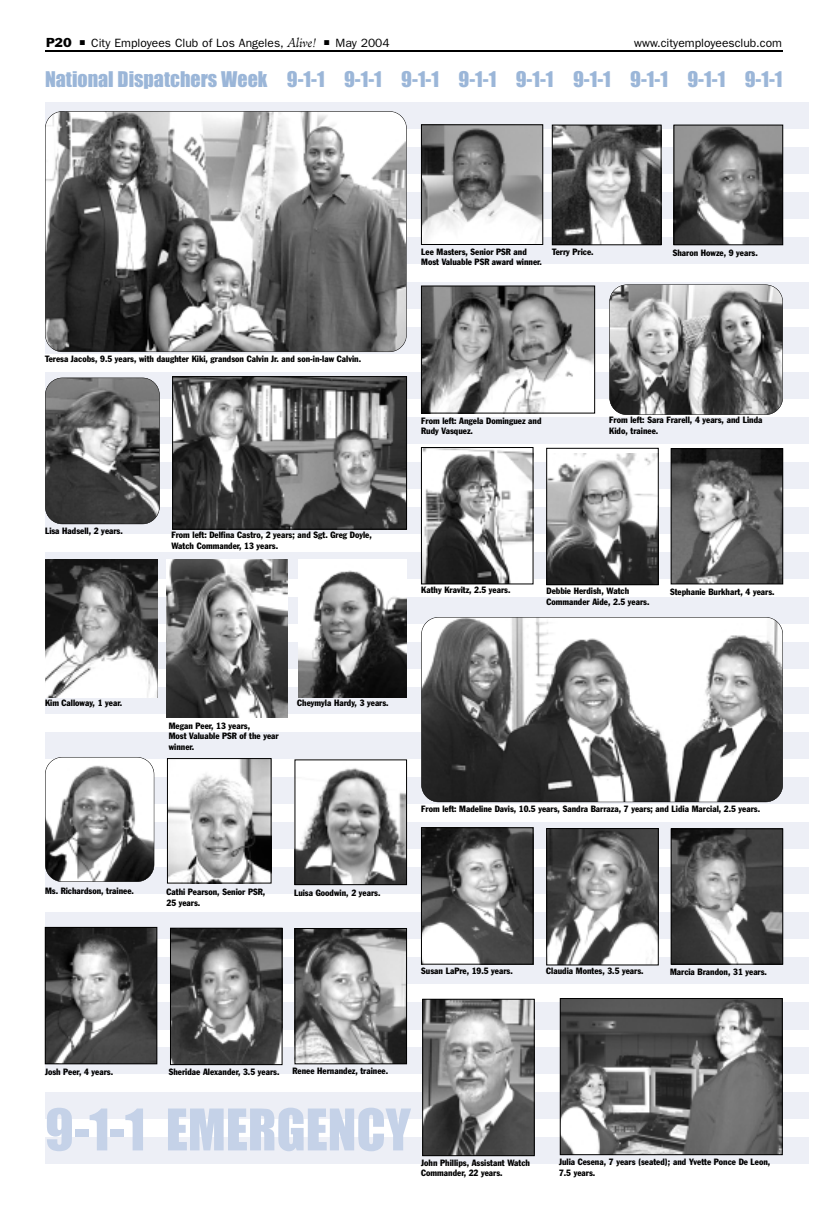
<style>
.page{position:relative;width:819px;height:1224px;background:#fff}
.page>*{position:absolute;margin:0;border:0;box-sizing:border-box;transform-origin:0 0}
.t1{font:53px "Impact";color:#c5d2e8}
.t2{font:20px "Impact";color:#9bb6d8}
.t3{font:12px "Franklin Gothic";color:#000}
.t4{font:condensed 9px/10.5px "Franklin Gothic";color:#000}
.s1{font-style:inherit}
.s2{font-family:"Minister";font-weight:300;font-style:italic}
</style>
<div class="page">
<div style="left:45px;top:102px;width:764px;height:27px;background:#edeff6"></div>
<div style="left:45px;top:147px;width:764px;height:27px;background:#edeff6"></div>
<div style="left:45px;top:192px;width:764px;height:27px;background:#edeff6"></div>
<div style="left:45px;top:237px;width:764px;height:27px;background:#edeff6"></div>
<div style="left:45px;top:282px;width:764px;height:27px;background:#edeff6"></div>
<div style="left:45px;top:327px;width:764px;height:27px;background:#edeff6"></div>
<div style="left:45px;top:372px;width:764px;height:27px;background:#edeff6"></div>
<div style="left:45px;top:417px;width:764px;height:27px;background:#edeff6"></div>
<div style="left:45px;top:462px;width:764px;height:27px;background:#edeff6"></div>
<div style="left:45px;top:507px;width:764px;height:27px;background:#edeff6"></div>
<div style="left:45px;top:552px;width:764px;height:27px;background:#edeff6"></div>
<div style="left:45px;top:597px;width:764px;height:27px;background:#edeff6"></div>
<div style="left:45px;top:642px;width:764px;height:27px;background:#edeff6"></div>
<div style="left:45px;top:687px;width:764px;height:27px;background:#edeff6"></div>
<div style="left:45px;top:732px;width:764px;height:27px;background:#edeff6"></div>
<svg style="left:154px;top:777px;width:655px;height:27px;background:#e4e6ec"></svg>
<div style="left:45px;top:822px;width:764px;height:27px;background:#edeff6"></div>
<div style="left:45px;top:867px;width:764px;height:27px;background:#edeff6"></div>
<div style="left:45px;top:912px;width:764px;height:27px;background:#edeff6"></div>
<div style="left:45px;top:957px;width:764px;height:27px;background:#edeff6"></div>
<div style="left:45px;top:1002px;width:764px;height:27px;background:#edeff6"></div>
<div style="left:45px;top:1047px;width:764px;height:27px;background:#edeff6"></div>
<div style="left:45px;top:1092px;width:764px;height:27px;background:#edeff6"></div>
<div style="left:45px;top:1137px;width:764px;height:27px;background:#edeff6"></div>
<hr style="left:45px;top:50px;width:738px;height:2px;background:#000">
<img style="left:174px;top:378px;width:231px;height:149px">
<div style="left:172px;top:376px;width:235px;height:153px;border:1px solid #000"></div>
<img style="left:610px;top:285px;width:173px;height:130px;border-radius:17px">
<div style="left:609px;top:284px;width:174px;height:131px;border:1px solid #000;border-radius:18px"></div>
<img style="left:423px;top:288px;width:170px;height:123px">
<div style="left:421px;top:286px;width:174px;height:127px;border:1px solid #000"></div>
<img style="left:562px;top:1000px;width:219px;height:153px">
<div style="left:560px;top:998px;width:223px;height:157px;border:1px solid #000"></div>
<img style="left:423px;top:127px;width:118px;height:116px">
<div style="left:421px;top:125px;width:122px;height:120px;border:1px solid #000"></div>
<img style="left:676px;top:127px;width:105px;height:116px">
<div style="left:674px;top:125px;width:109px;height:120px;border:1px solid #000"></div>
<div style="left:298px;top:560px;width:109px;height:137px;background:#fff"></div>
<img style="left:298px;top:570px;width:109px;height:127px">
<img style="left:45px;top:560px;width:112px;height:137px">
<img style="left:167px;top:560px;width:121px;height:157px">
<img style="left:673px;top:450px;width:108px;height:132px">
<div style="left:671px;top:448px;width:112px;height:136px;border:1px solid #000"></div>
<img style="left:297px;top:768px;width:108px;height:115px">
<div style="left:295px;top:760px;width:112px;height:125px;border:1px solid #000"></div>
<img style="left:421px;top:617px;width:362px;height:185px;border-radius:17px">
<div style="left:421px;top:617px;width:362px;height:185px;border:1px solid #000;border-radius:18px"></div>
<img style="left:423px;top:449px;width:108px;height:133px">
<div style="left:421px;top:447px;width:112px;height:137px;border:1px solid #000"></div>
<img style="left:548px;top:454px;width:109px;height:129px">
<div style="left:546px;top:448px;width:113px;height:137px;border:1px solid #000"></div>
<img style="left:673px;top:831px;width:108px;height:131px">
<div style="left:671px;top:829px;width:112px;height:135px;border:1px solid #000"></div>
<img style="left:423px;top:830px;width:108px;height:132px">
<div style="left:421px;top:828px;width:112px;height:136px;border:1px solid #000"></div>
<img style="left:548px;top:830px;width:109px;height:133px">
<div style="left:546px;top:828px;width:113px;height:137px;border:1px solid #000"></div>
<img style="left:424px;top:1001px;width:109px;height:153px">
<div style="left:422px;top:999px;width:113px;height:157px;border:1px solid #000"></div>
<img style="left:45px;top:378px;width:115px;height:146px;border-radius:17px">
<div style="left:45px;top:378px;width:115px;height:146px;border:1px solid #000;border-radius:18px"></div>
<img style="left:297px;top:930px;width:108px;height:132px">
<div style="left:295px;top:928px;width:112px;height:136px;border:1px solid #000"></div>
<img style="left:47px;top:929px;width:108px;height:133px">
<div style="left:45px;top:927px;width:112px;height:137px;border:1px solid #000"></div>
<img style="left:172px;top:930px;width:108px;height:133px">
<div style="left:170px;top:928px;width:112px;height:137px;border:1px solid #000"></div>
<img style="left:169px;top:760px;width:100px;height:121px">
<div style="left:167px;top:758px;width:104px;height:125px;border:1px solid #000"></div>
<img style="left:45px;top:757px;width:109px;height:125px;border-radius:17px">
<div style="left:45px;top:757px;width:109px;height:125px;border:1px solid #000;border-radius:18px"></div>
<img style="left:554px;top:127px;width:105px;height:116px">
<div style="left:552px;top:125px;width:109px;height:120px;border:1px solid #000"></div>
<img style="left:45px;top:111px;width:360px;height:241px">
<div style="left:45px;top:111px;width:362px;height:241px;border:1px solid #000;border-radius:18px"></div>
<p class="t3" style="left:46px;top:38px;width:345px"><span class="s1">P20</span> ■ City Employees Club of Los Angeles, <span class="s2">Alive!</span> ■ May 2004</p>
<p class="t3" style="left:634px;top:38px;width:149px">www.cityemployeesclub.com</p>
<p class="t2" style="left:45px;top:73px;width:739px">National Dispatchers Week 9-1-1 9-1-1 9-1-1 9-1-1 9-1-1 9-1-1 9-1-1 9-1-1 9-1-1</p>
<p class="t4" style="left:45px;top:354px;width:318px">Teresa Jacobs, 9.5 years, with daughter Kiki, grandson Calvin Jr. and son-in-law Calvin.</p>
<p class="t4" style="left:45px;top:526px;width:79px">Lisa Hadsell, 2 years.</p>
<p class="t4" style="left:171px;top:531px;width:202px">From left: Delfina Castro, 2 years; and Sgt. Greg Doyle,<br>Watch Commander, 13 years.</p>
<p class="t4" style="left:421px;top:247px;width:122px">Lee Masters, Senior PSR and<br>Most Valuable PSR award winner.</p>
<p class="t4" style="left:552px;top:248px;width:43px">Terry Price.</p>
<p class="t4" style="left:673px;top:248px;width:87px">Sharon Howze, 9 years.</p>
<p class="t4" style="left:421px;top:416px;width:122px">From left: Angela Dominguez and<br>Rudy Vasquez.</p>
<p class="t4" style="left:609px;top:416px;width:155px">From left: Sara Frarell, 4 years, and Linda<br>Kido, trainee.</p>
<p class="t4" style="left:421px;top:586px;width:91px">Kathy Kravitz, 2.5 years.</p>
<p class="t4" style="left:547px;top:587px;width:84px">Debbie Herdish, Watch</p>
<p class="t4" style="left:670px;top:587px;width:106px">Stephanie Burkhart, 4 years.</p>
<p class="t4" style="left:547px;top:597px;width:104px">Commander Aide, 2.5 years.</p>
<p class="t4" style="left:45px;top:698px;width:79px">Kim Calloway, 1 year.</p>
<p class="t4" style="left:297px;top:698px;width:93px">Cheymyla Hardy, 3 years.</p>
<p class="t4" style="left:169px;top:721px;width:111px">Megan Peer, 13 years,<br>Most Valuable PSR of the year winner.</p>
<p class="t4" style="left:45px;top:887px;width:91px">Ms. Richardson, trainee.</p>
<p class="t4" style="left:167px;top:887px;width:100px">Cathi Pearson, Senior PSR,<br>25 years.</p>
<p class="t4" style="left:294px;top:888px;width:88px">Luisa Goodwin, 2 years.</p>
<p class="t4" style="left:421px;top:804px;width:340px">From left: Madeline Davis, 10.5 years, Sandra Barraza, 7 years; and Lidia Marcial, 2.5 years.</p>
<p class="t4" style="left:421px;top:966px;width:93px">Susan LaPre, 19.5 years.</p>
<p class="t4" style="left:546px;top:967px;width:99px">Claudia Montes, 3.5 years.</p>
<p class="t4" style="left:670px;top:967px;width:99px">Marcia Brandon, 31 years.</p>
<p class="t4" style="left:45px;top:1067px;width:70px">Josh Peer, 4 years.</p>
<p class="t4" style="left:169px;top:1067px;width:112px">Sheridae Alexander, 3.5 years.</p>
<p class="t4" style="left:293px;top:1067px;width:97px">Renee Hernandez, trainee.</p>
<p class="t1" style="left:45px;top:1113px;width:367px">9-1-1 EMERGENCY</p>
<p class="t4" style="left:421px;top:1158px;width:110px">John Phillips, Assistant Watch<br>Commander, 22 years.</p>
<p class="t4" style="left:559px;top:1157px;width:213px">Julia Cesena, 7 years (seated); and Yvette Ponce De Leon,<br>7.5 years.</p>
</div>
